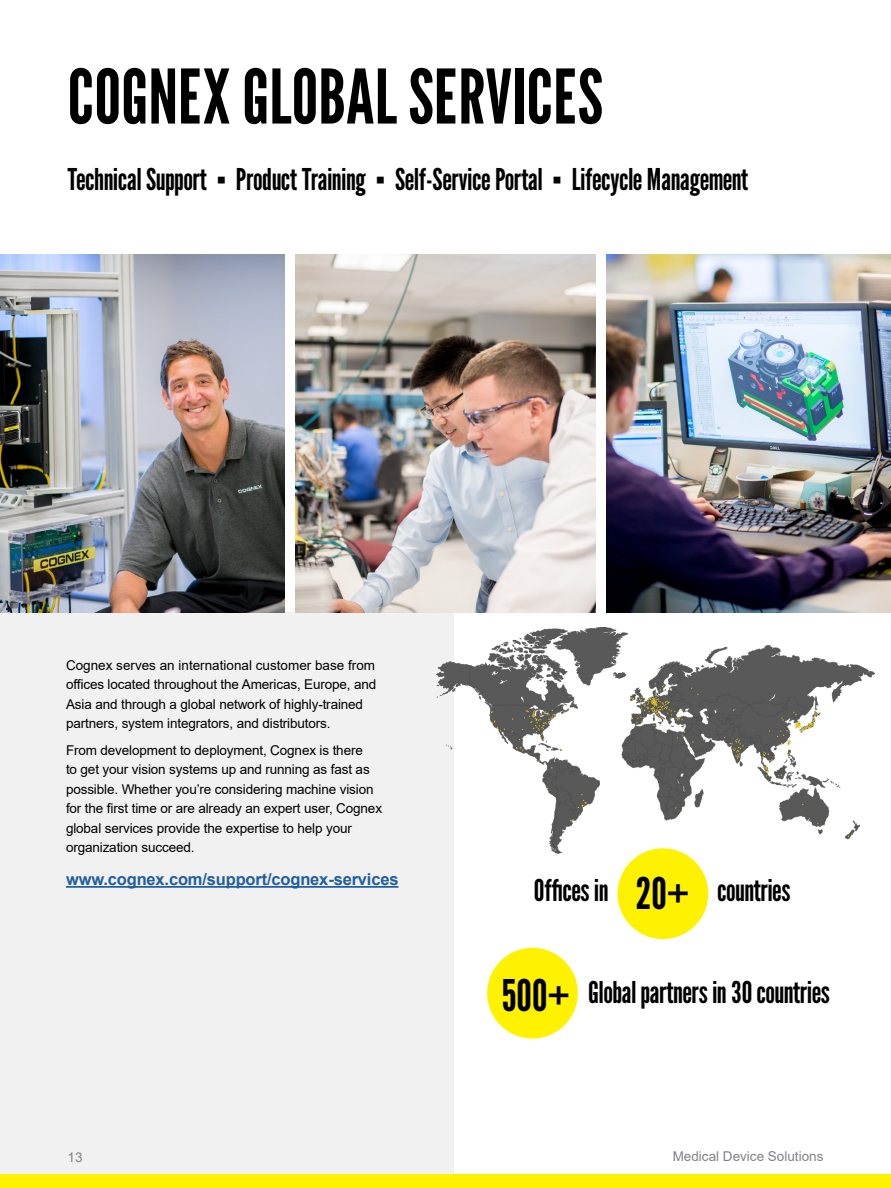
<style>
.page{position:relative;width:891px;height:1188px;background:#fff}
.page>*{position:absolute;margin:0;border:0;box-sizing:border-box;transform-origin:0 0}
.t1{font:75px "League Gothic";color:#000}
.t2{font:43.5px "League Gothic";color:#000}
.t3{font:30px "League Gothic";color:#000}
.t4{font:700 16.5px "Arial";letter-spacing:-.01em;color:#215e9e}
.t5{font:13.5px/19.5px "Arial";letter-spacing:-.01em;color:#000}
.t6{font:13.5px "Arial";color:#808285}
.s1{font-family:"Arial"}
.s2{font-size:43.5px}
</style>
<div class="page">
<div style="left:0;top:612px;width:454px;height:576px;background:#f1f1f2"></div>
<img style="left:0;top:254px;width:284px;height:358px">
<img style="left:607px;top:254px;width:284px;height:358px">
<img style="left:296px;top:254px;width:299px;height:358px">
<hr style="left:66px;top:886px;width:333px;height:2px;background:#215e9e">
<div style="left:618px;top:848px;width:90px;height:91px;background:#fff200;border-radius:50%"></div>
<div style="left:487px;top:948px;width:91px;height:90px;background:#fff200;border-radius:50%"></div>
<img style="left:436px;top:628px;width:439px;height:226px">
<div style="left:0;top:1175px;width:891px;height:13px;background:#fff200"></div>
<h1 class="t1" style="left:68px;top:45px;width:537px">COGNEX GLOBAL SERVICES</h1>
<h3 class="t3" style="left:68px;top:159px;width:682px">Technical Support <span class="s1">▪</span> Product Training <span class="s1">▪</span> Self-Service Portal <span class="s1">▪</span> Lifecycle Management</h3>
<p class="t5" style="left:66px;top:655px;width:312px">Cognex serves an international customer base from offices located throughout the Americas, Europe, and Asia and through a global network of highly-trained partners, system integrators, and distributors.</p>
<p class="t5" style="left:66px;top:740px;width:318px">From development to deployment, Cognex is there<br>to get your vision systems up and running as fast as possible. Whether you’re considering machine vision for the first time or are already an expert user, Cognex global services provide the expertise to help your organization succeed.</p>
<p class="t4" style="left:66px;top:868px;width:334px">www.cognex.com/support/cognex-services</p>
<h3 class="t3" style="left:534px;top:870px;width:258px">Offices in <span class="s2">20+</span> countries</h3>
<h2 class="t2" style="left:502px;top:965px;width:70px">500+</h2>
<h3 class="t3" style="left:588px;top:972px;width:243px">Global partners in 30 countries</h3>
<p class="t6" style="left:68px;top:1148px;width:17px">13</p>
<p class="t6" style="left:673px;top:1147px;width:152px">Medical Device Solutions</p>
</div>
